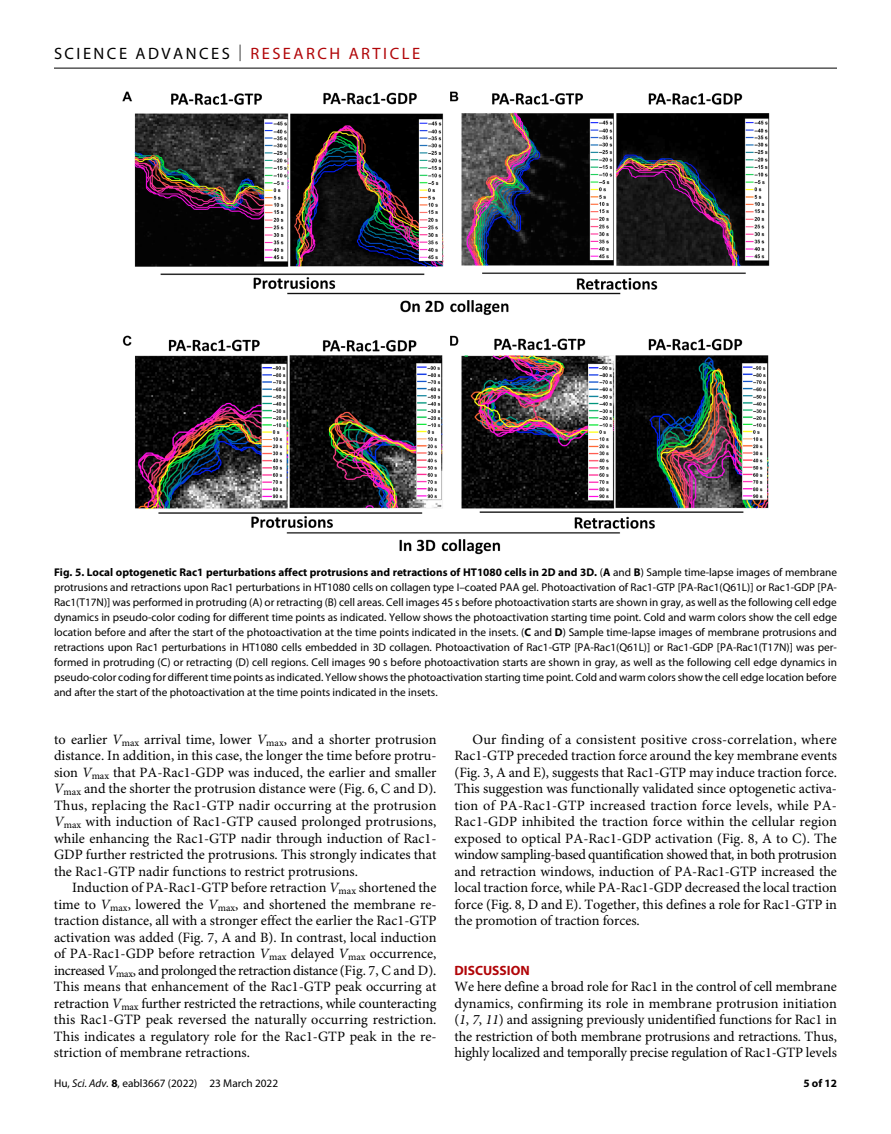
<style>
.page{position:relative;width:891px;height:1134px;background:#fff}
.page>*{position:absolute;margin:0;border:0;box-sizing:border-box;transform-origin:0 0}
.t1{font:16.5px "Myriad Pro";letter-spacing:.15em;color:#000}
.t2{font:14.25px/16.5px "Minion Pro";color:#000;text-align:justify}
.t3{font:700 13.5px "Myriad Pro";color:#b10508}
.t4{font:11.25px/15px "Myriad Pro";color:#000;text-align:justify}
.t5{font:700 11.25px "Myriad Pro";color:#000}
.s1{font-weight:300}
.s2{color:#b10508}
.s3{font-weight:700}
.s4{font-style:italic}
</style>
<div class="page">
<hr style="left:54px;top:68px;width:783px;height:1px;background:#000">
<img style="left:122px;top:91px;width:648px;height:464px">
<p class="t1" style="left:54px;top:40px;width:368px">SCIENCE ADVANCES <span class="s1">|</span> <span class="s2">RESEARCH ARTICLE</span></p>
<p class="t4" style="left:54px;top:565px;width:785px"><span class="s3">Fig. 5. Local optogenetic Rac1 perturbations affect protrusions and retractions of HT1080 cells in 2D and 3D.</span> (<span class="s3">A</span> and <span class="s3">B</span>) Sample time-lapse images of membrane protrusions and retractions upon Rac1 perturbations in HT1080 cells on collagen type I–coated PAA gel. Photoactivation of Rac1-GTP [PA-Rac1(Q61L)] or Rac1-GDP [PA-Rac1(T17N)] was performed in protruding (A) or retracting (B) cell areas. Cell images 45 s before photoactivation starts are shown in gray, as well as the following cell edge dynamics in pseudo-color coding for different time points as indicated. Yellow shows the photoactivation starting time point. Cold and warm colors show the cell edge location before and after the start of the photoactivation at the time points indicated in the insets. (<span class="s3">C</span> and <span class="s3">D</span>) Sample time-lapse images of membrane protrusions and retractions upon Rac1 perturbations in HT1080 cells embedded in 3D collagen. Photoactivation of Rac1-GTP [PA-Rac1(Q61L)] or Rac1-GDP [PA-Rac1(T17N)] was per&shy;formed in protruding (C) or retracting (D) cell regions. Cell images 90 s before photoactivation starts are shown in gray, as well as the following cell edge dynamics in pseudo-color coding for different time points as indicated. Yellow shows the photoactivation starting time point. Cold and warm colors show the cell edge location before and after the start of the photoactivation at the time points indicated in the insets.</p>
<p class="t2" style="left:54px;top:732px;width:384px">to earlier <span class="s4">V</span><sub>max</sub> arrival time, lower <span class="s4">V</span><sub>max</sub>, and a shorter protrusion distance. In addition, in this case, the longer the time before protru&shy;sion <span class="s4">V</span><sub>max</sub> that PA-Rac1-GDP was induced, the earlier and smaller <span class="s4">V</span><sub>max</sub> and the shorter the protrusion distance were (Fig. 6, C and D).<br>Thus, replacing the Rac1-GTP nadir occurring at the protrusion <span class="s4">V</span><sub>max</sub> with induction of Rac1-GTP caused prolonged protrusions, while enhancing the Rac1-GTP nadir through induction of Rac1- GDP further restricted the protrusions. This strongly indicates that the Rac1-GTP nadir functions to restrict protrusions.</p>
<p class="t2" style="left:54px;top:881px;width:384px;text-indent:18px">Induction of PA-Rac1-GTP before retraction <span class="s4">V</span><sub>max</sub> shortened the time to <span class="s4">V</span><sub>max</sub>, lowered the <span class="s4">V</span><sub>max</sub>, and shortened the membrane re&shy;traction distance, all with a stronger effect the earlier the Rac1-GTP activation was added (Fig. 7, A and B). In contrast, local induction of PA-Rac1-GDP before retraction <span class="s4">V</span><sub>max</sub> delayed <span class="s4">V</span><sub>max</sub> occurrence, increased <span class="s4">V</span><sub>max</sub>, and prolonged the retraction distance (Fig. 7, C and D).<br>This means that enhancement of the Rac1-GTP peak occurring at retraction <span class="s4">V</span><sub>max</sub> further restricted the retractions, while counteracting this Rac1-GTP peak reversed the naturally occurring restriction.<br>This indicates a regulatory role for the Rac1-GTP peak in the re&shy;striction of membrane retractions.</p>
<p class="t4" style="left:54px;top:1076px;width:226px">Hu, <span class="s4">Sci. Adv.</span> <span class="s3">8</span>, eabl3667 (2022) 23 March 2022</p>
<p class="t2" style="left:454px;top:732px;width:384px;text-indent:18px">Our finding of a consistent positive cross-correlation, where Rac1-GTP preceded traction force around the key membrane events (Fig. 3, A and E), suggests that Rac1-GTP may induce traction force.<br>This suggestion was functionally validated since optogenetic activa&shy;tion of PA-Rac1-GTP increased traction force levels, while PA-Rac1-GDP inhibited the traction force within the cellular region exposed to optical PA-Rac1-GDP activation (Fig. 8, A to C). The window sampling-based quantification showed that, in both protrusion and retraction windows, induction of PA-Rac1-GTP increased the local traction force, while PA-Rac1-GDP decreased the local traction force (Fig. 8, D and E). Together, this defines a role for Rac1-GTP in the promotion of traction forces.</p>
<p class="t3" style="left:454px;top:959px;width:77px">DISCUSSION</p>
<p class="t2" style="left:454px;top:980px;width:384px">We here define a broad role for Rac1 in the control of cell membrane dynamics, confirming its role in membrane protrusion initiation (<span class="s4">1</span>, <span class="s4">7</span>, <span class="s4">11</span>) and assigning previously unidentified functions for Rac1 in the restriction of both membrane protrusions and retractions. Thus, highly localized and temporally precise regulation of Rac1-GTP levels</p>
<p class="t5" style="left:803px;top:1074px;width:35px">5 of 12</p>
</div>
